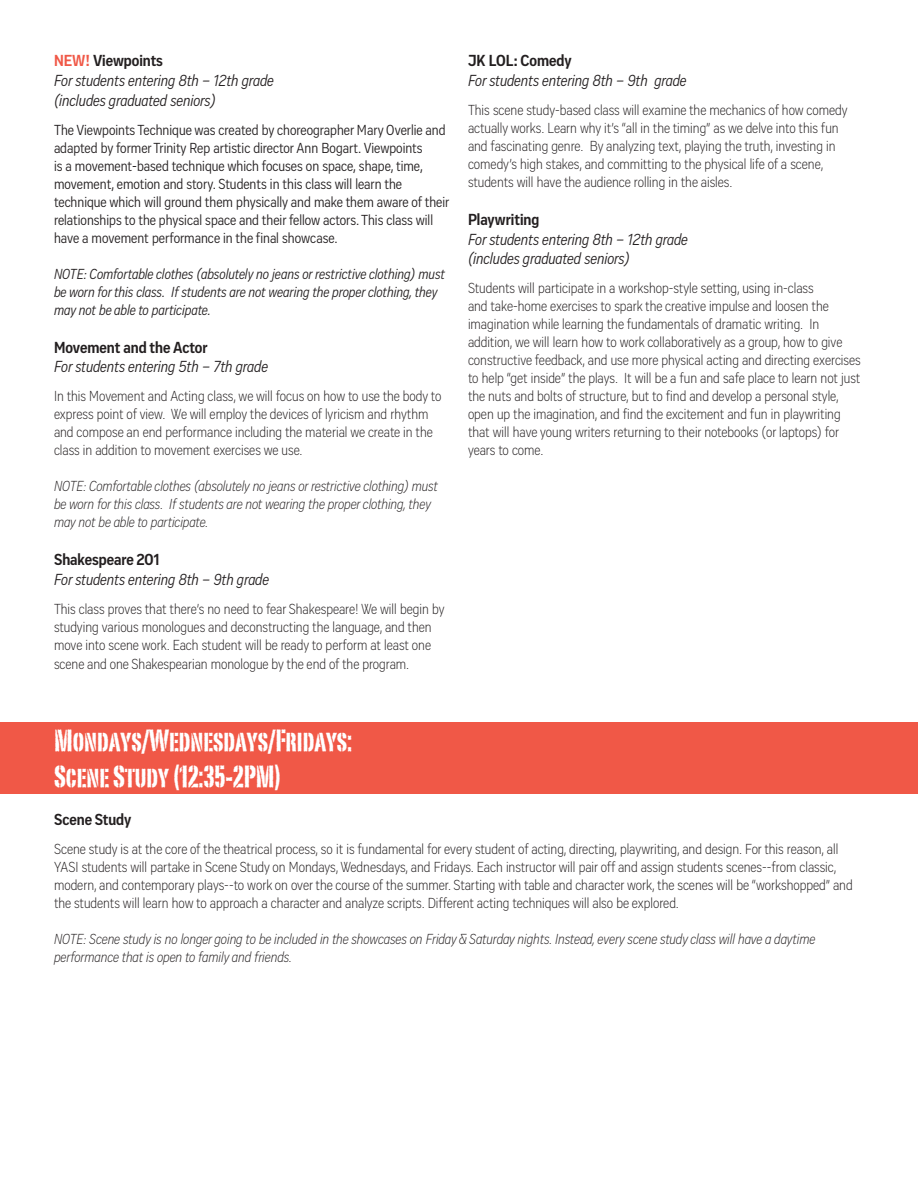
<style>
.page{position:relative;width:918px;height:1188px;background:#fff}
.page>*{position:absolute;margin:0;border:0;box-sizing:border-box;transform-origin:0 0}
.t1{font:30px/36px "Portago ITCTT";color:#fff}
.t2{font:italic 16.5px/19.8px "Vito Condensed";color:#231f20}
.t3{font:700 16.5px "Vito Condensed";color:#231f20}
.t4{font:300 15px/18px "Vito Condensed";color:#231f20}
.t5{font:15px/18px "Vito Condensed";color:#231f20}
.t6{font:italic 300 15px/18px "Vito Condensed";color:#231f20}
.t7{font:italic 15px/18px "Vito Condensed";color:#231f20}
.s1{font-weight:700;font-style:normal;color:#f05847}
.s2{font-weight:700;font-style:normal}
</style>
<div class="page">
<div style="left:0;top:722px;width:918px;height:72px;background:#f05847"></div>
<p class="t2" style="left:54px;top:51px;width:221px"><span class="s1">NEW!</span> <span class="s2">Viewpoints<br></span>For students entering 8th – 12th grade (includes graduated seniors)</p>
<p class="t5" style="left:54px;top:121px;width:397px">The Viewpoints Technique was created by choreographer Mary Overlie and adapted by former Trinity Rep artistic director Ann Bogart. Viewpoints<br>is a movement-based technique which focuses on space, shape, time, movement, emotion and story. Students in this class will learn the technique which will ground them physically and make them aware of their relationships to the physical space and their fellow actors. This class will have a movement performance in the final showcase.</p>
<p class="t7" style="left:54px;top:265px;width:392px">NOTE: Comfortable clothes (absolutely no jeans or restrictive clothing) must be worn for this class. If students are not wearing the proper clothing, they may not be able to participate.</p>
<p class="t3" style="left:54px;top:337px;width:155px">Movement and the Actor</p>
<p class="t2" style="left:54px;top:357px;width:215px">For students entering 5th – 7th grade</p>
<p class="t4" style="left:54px;top:387px;width:389px">In this Movement and Acting class, we will focus on how to use the body to express point of view. We will employ the devices of lyricism and rhythm and compose an end performance including the material we create in the class in addition to movement exercises we use.</p>
<p class="t6" style="left:54px;top:477px;width:385px">NOTE: Comfortable clothes (absolutely no jeans or restrictive clothing) must be worn for this class. If students are not wearing the proper clothing, they may not be able to participate.</p>
<p class="t3" style="left:54px;top:550px;width:107px">Shakespeare 201</p>
<p class="t2" style="left:54px;top:569px;width:217px">For students entering 8th – 9th grade</p>
<p class="t4" style="left:54px;top:600px;width:392px">This class proves that there’s no need to fear Shakespeare! We will begin by studying various monologues and deconstructing the language, and then move into scene work. Each student will be ready to perform at least one</p>
<p class="t4" style="left:54px;top:655px;width:357px">scene and one Shakespearian monologue by the end of the program.</p>
<p class="t3" style="left:468px;top:51px;width:105px">JK LOL: Comedy</p>
<p class="t2" style="left:468px;top:71px;width:220px">For students entering 8th – 9th grade</p>
<p class="t4" style="left:468px;top:101px;width:381px">This scene study-based class will examine the mechanics of how comedy actually works. Learn why it’s “all in the timing” as we delve into this fun and fascinating genre. By analyzing text, playing the truth, investing in comedy’s high stakes, and committing to the physical life of a scene, students will have the audience rolling in the aisles.</p>
<p class="t3" style="left:468px;top:209px;width:73px">Playwriting</p>
<p class="t2" style="left:468px;top:229px;width:221px">For students entering 8th – 12th grade (includes graduated seniors)</p>
<p class="t4" style="left:468px;top:279px;width:394px">Students will participate in a workshop-style setting, using in-class<br>and take-home exercises to spark the creative impulse and loosen the imagination while learning the fundamentals of dramatic writing. In addition, we will learn how to work collaboratively as a group, how to give constructive feedback, and use more physical acting and directing exercises to help “get inside” the plays. It will be a fun and safe place to learn not just the nuts and bolts of structure, but to find and develop a personal style, open up the imagination, and find the excitement and fun in playwriting that will have young writers returning to their notebooks (or laptops) for years to come.</p>
<h1 class="t1" style="left:54px;top:722px;width:300px">Mondays/Wednesdays/Fridays:<br>Scene Study (12:35-2PM)</h1>
<p class="t3" style="left:54px;top:810px;width:79px">Scene Study</p>
<p class="t4" style="left:54px;top:840px;width:800px">Scene study is at the core of the theatrical process, so it is fundamental for every student of acting, directing, playwriting, and design. For this reason, all YASI students will partake in Scene Study on Mondays, Wednesdays, and Fridays. Each instructor will pair off and assign students scenes--from classic, modern, and contemporary plays--to work on over the course of the summer. Starting with table and character work, the scenes will be “workshopped” and the students will learn how to approach a character and analyze scripts. Different acting techniques will also be explored.</p>
<p class="t6" style="left:54px;top:930px;width:763px">NOTE: Scene study is no longer going to be included in the showcases on Friday &amp; Saturday nights. Instead, every scene study class will have a daytime performance that is open to family and friends.</p>
</div>
